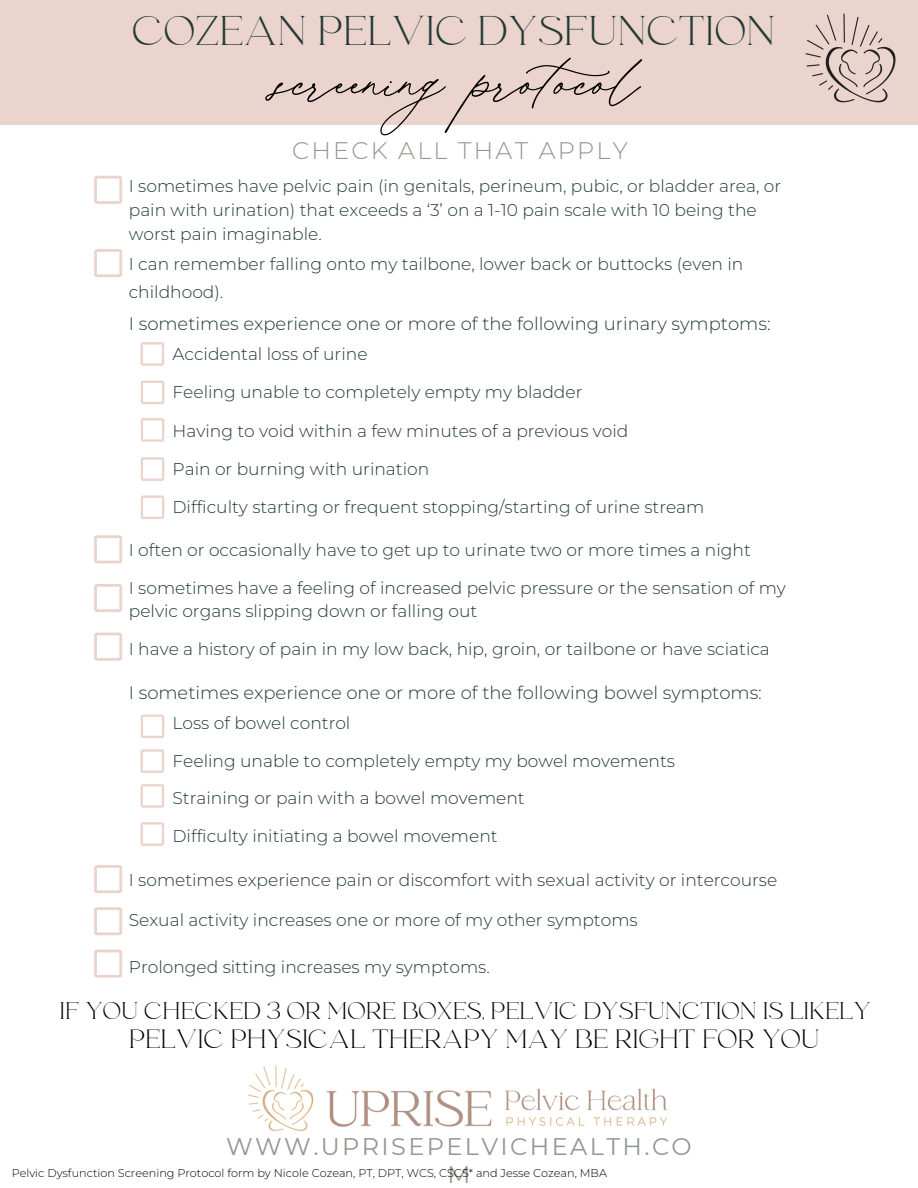
<style>
.page{position:relative;width:918px;height:1188px;background:#fff}
.page>*{position:absolute;margin:0;border:0;box-sizing:border-box;transform-origin:0 0}
.t1{font:67.5px "Hermitage";color:#000}
.t2{font:41.4px "fonde";color:#233937}
.t3{font:26.25px "fonde";color:#000}
.t4{font:24px "fonde";color:#000}
.t5{font:24px/28.2px "Montserrat";letter-spacing:.1em;color:#90998f;text-align:center}
.t6{font:300 24px "Montserrat";letter-spacing:.09em;color:#90998f}
.t7{font:300 18px "Montserrat";color:#233937}
.t8{font:300 17.1px/23.7px "Montserrat";color:#233937}
.t9{font:300 11.25px "Montserrat";color:#000}
</style>
<div class="page">
<div style="left:0;top:0;width:918px;height:125px;background:#ead4cd"></div>
<svg style="left:94px;top:176px;width:28px;height:28px"></svg>
<svg style="left:94px;top:249px;width:28px;height:28px"></svg>
<svg style="left:141px;top:342px;width:23px;height:24px"></svg>
<svg style="left:94px;top:535px;width:28px;height:28px"></svg>
<svg style="left:94px;top:584px;width:28px;height:28px"></svg>
<svg style="left:94px;top:633px;width:28px;height:28px"></svg>
<svg style="left:94px;top:865px;width:28px;height:28px"></svg>
<svg style="left:94px;top:907px;width:28px;height:28px"></svg>
<svg style="left:94px;top:950px;width:28px;height:28px"></svg>
<svg style="left:141px;top:381px;width:23px;height:23px"></svg>
<svg style="left:141px;top:418px;width:23px;height:24px"></svg>
<svg style="left:141px;top:457px;width:23px;height:24px"></svg>
<svg style="left:141px;top:495px;width:23px;height:24px"></svg>
<svg style="left:141px;top:714px;width:23px;height:24px"></svg>
<svg style="left:141px;top:749px;width:23px;height:24px"></svg>
<svg style="left:141px;top:784px;width:23px;height:24px"></svg>
<svg style="left:141px;top:822px;width:23px;height:24px"></svg>
<img style="left:248px;top:1065px;width:419px;height:66px">
<img style="left:805px;top:13px;width:91px;height:90px">
<p class="t2" style="left:132px;top:9px;width:645px">COZEAN PELVIC DYSFUNCTION</p>
<p class="t1" style="left:278px;top:41px;width:364px">screeningprotocol</p>
<p class="t6" style="left:292px;top:136px;width:337px">CHECK ALL THAT APPLY</p>
<p class="t8" style="left:129px;top:174px;width:654px">I sometimes have pelvic pain (in genitals, perineum, pubic, or bladder area, or pain with urination) that exceeds a ‘3’ on a 1-10 pain scale with 10 being the worst pain imaginable.</p>
<p class="t8" style="left:129px;top:250px;width:616px;line-height:28.2px">I can remember falling onto my tailbone, lower back or buttocks (even in childhood).</p>
<p class="t7" style="left:129px;top:313px;width:643px">I sometimes experience one or more of the following urinary symptoms:</p>
<p class="t8" style="left:173px;top:342px;width:197px">Accidental loss of urine</p>
<p class="t8" style="left:173px;top:380px;width:411px">Feeling unable to completely empty my bladder</p>
<p class="t8" style="left:173px;top:419px;width:457px">Having to void within a few minutes of a previous void</p>
<p class="t8" style="left:173px;top:457px;width:258px">Pain or burning with urination</p>
<p class="t8" style="left:173px;top:495px;width:533px">Difficulty starting or frequent stopping/starting of urine stream</p>
<p class="t8" style="left:129px;top:538px;width:624px">I often or occasionally have to get up to urinate two or more times a night</p>
<p class="t8" style="left:129px;top:576px;width:659px">I sometimes have a feeling of increased pelvic pressure or the sensation of my pelvic organs slipping down or falling out</p>
<p class="t8" style="left:129px;top:637px;width:643px">I have a history of pain in my low back, hip, groin, or tailbone or have sciatica</p>
<p class="t7" style="left:129px;top:681px;width:635px">I sometimes experience one or more of the following bowel symptoms:</p>
<p class="t8" style="left:173px;top:711px;width:179px">Loss of bowel control</p>
<p class="t8" style="left:173px;top:749px;width:504px">Feeling unable to completely empty my bowel movements</p>
<p class="t8" style="left:173px;top:786px;width:354px">Straining or pain with a bowel movement</p>
<p class="t8" style="left:173px;top:824px;width:327px">Difficulty initiating a bowel movement</p>
<p class="t8" style="left:129px;top:868px;width:650px">I sometimes experience pain or discomfort with sexual activity or intercourse</p>
<p class="t8" style="left:129px;top:908px;width:510px">Sexual activity increases one or more of my other symptoms</p>
<p class="t8" style="left:129px;top:955px;width:363px">Prolonged sitting increases my symptoms.</p>
<p class="t4" style="left:59px;top:998px;width:813px">IF YOU CHECKED 3 OR MORE BOXES, PELVIC DYSFUNCTION IS LIKELY</p>
<p class="t3" style="left:129px;top:1026px;width:692px">PELVIC PHYSICAL THERAPY MAY BE RIGHT FOR YOU</p>
<p class="t5" style="left:226px;top:1132px;width:467px">WWW.UPRISEPELVICHEALTH.CO<br>M</p>
<p class="t9" style="left:12px;top:1167px;width:597px">Pelvic Dysfunction Screening Protocol form by Nicole Cozean, PT, DPT, WCS, CSCS* and Jesse Cozean, MBA</p>
</div>
